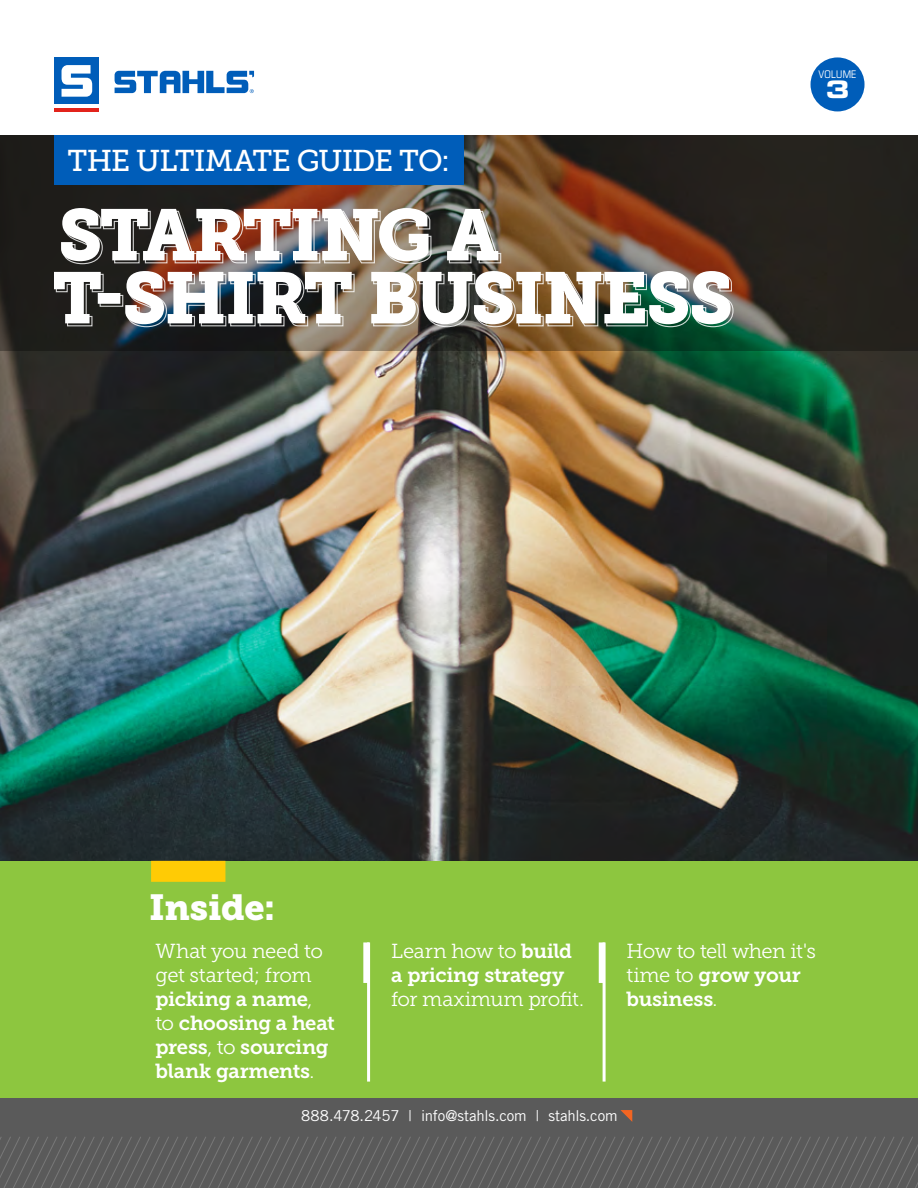
<style>
.page{position:relative;width:918px;height:1188px;background:#fff}
.page>*{position:absolute;margin:0;border:0;box-sizing:border-box;transform-origin:0 0}
.t1{font:36px "Museo Slab 900";letter-spacing:-.01em;color:#fff}
.t2{font:30px "Museo Slab 500";letter-spacing:-.03em;color:#fff}
.t3{font:24px "Eurostile LT Std Bold Ex 2";color:#fff}
.t4{font:20.25px/24px "Museo Slab 700";letter-spacing:-.015em;color:#fff}
.t5{font:20.25px/24px "Museo Slab 300";letter-spacing:-.025em;color:#fff}
.t6{font:15px "Trade Gothic LT Std";letter-spacing:-.01em;color:#fff}
.t7{font:condensed 10.5px "Eurostile LT Std";letter-spacing:.02em;color:#fff}
.s1{font-family:"Museo Slab 300"}
.s2{font-family:"Museo Slab 700"}
</style>
<div class="page">
<div style="left:0;top:789px;width:918px;height:399px;background:#8dc63f"></div>
<div style="left:0;top:1098px;width:918px;height:90px;background:#5a5a5a"></div>
<div style="left:811px;top:57px;width:54px;height:54px;background:#005db9;border-radius:50%"></div>
<svg style="left:620px;top:1110px;width:12px;height:12px"></svg>
<svg style="left:0;top:1137px;width:918px;height:51px"></svg>
<div style="left:54px;top:57px;width:45px;height:47px;background:#005db9"></div>
<hr style="left:54px;top:108px;width:45px;height:3px;background:#e2231b">
<svg style="left:62px;top:65px;width:30px;height:32px"></svg>
<svg style="left:115px;top:71px;width:139px;height:22px"></svg>
<img style="left:0;top:351px;width:918px;height:510px">
<div style="left:151px;top:861px;width:74px;height:21px;background:#ffcb05"></div>
<hr style="left:367px;top:942px;width:3px;height:140px;background:#fff">
<hr style="left:603px;top:942px;width:3px;height:140px;background:#fff">
<svg style="left:0;top:135px;width:918px;height:216px;background:#362e24"></svg>
<img style="left:55px;top:209px;width:679px;height:119px">
<img style="left:54px;top:208px;width:677px;height:116px">
<div style="left:363px;top:942px;width:6px;height:41px;background:#fff"></div>
<div style="left:599px;top:942px;width:6px;height:41px;background:#fff"></div>
<div style="left:54px;top:135px;width:410px;height:49px;background:#005db9"></div>
<h2 class="t2" style="left:67px;top:144px;width:384px">THE ULTIMATE GUIDE TO:</h2>
<p class="t7" style="left:818px;top:68px;width:40px">VOLUME</p>
<p class="t3" style="left:826px;top:73px;width:25px">3</p>
<h1 class="t1" style="left:149px;top:886px;width:127px">Inside:</h1>
<p class="t5" style="left:156px;top:939px;width:169px">What you need to get started; from</p>
<p class="t4" style="left:156px;top:987px;width:181px">picking a name<span class="s1">, to</span> choosing a heat press<span class="s1">, to</span> sourcing blank garments<span class="s1">.</span></p>
<p class="t5" style="left:391px;top:939px;width:182px">Learn how to <span class="s2">build</span></p>
<p class="t4" style="left:391px;top:963px;width:175px">a pricing strategy</p>
<p class="t5" style="left:391px;top:987px;width:194px">for maximum profit.</p>
<p class="t5" style="left:627px;top:939px;width:191px">How to tell when it's</p>
<p class="t4" style="left:627px;top:963px;width:176px"><span class="s1">time to</span> grow your business<span class="s1">.</span></p>
<p class="t6" style="left:301px;top:1106px;width:318px">888.478.2457 | info@stahls.com | stahls.com</p>
</div>
